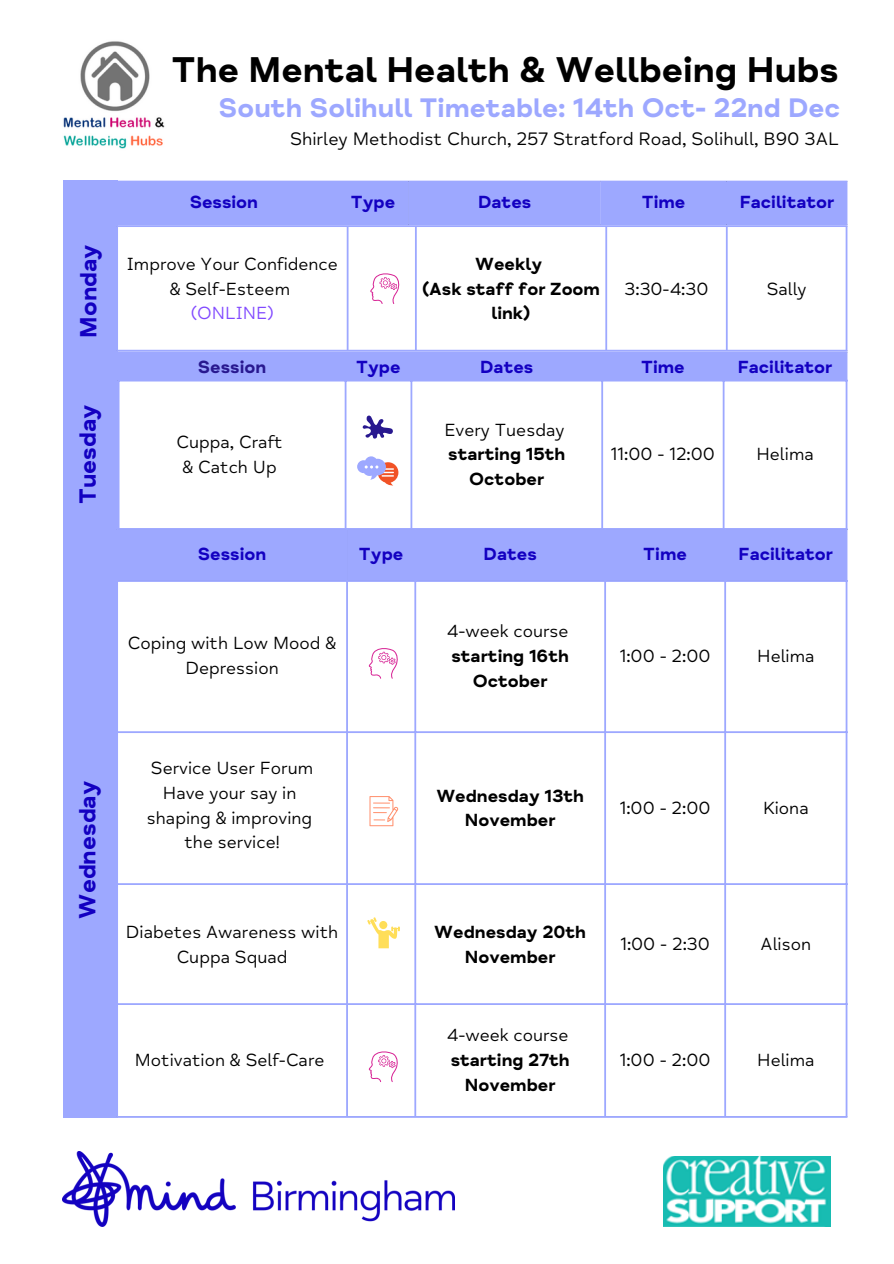
<style>
.page{position:relative;width:894px;height:1264px;background:#fff}
.page>*{position:absolute;margin:0;border:0;box-sizing:border-box;transform-origin:0 0}
.t1{font:700 36.6px "Mind Meridian";color:#000}
.t2{font:700 27.45px "Mind Meridian";color:#9da8ff}
.t3{font:700 24px "Mind Meridian";color:#1300c1}
.t4{font:18.45px "Mind Meridian";color:#000}
.t5{font:18px/24.8px "Mind Meridian";color:#000;text-align:center}
.t6{font:700 18px/24.8px "Mind Meridian";color:#000;text-align:center}
.t7{font:700 18px "Mind Meridian";color:#1300c1}
.t8{font:18px "Mind Meridian";color:#8149ff}
.t9{font:700 18px "Mind Meridian";color:#28188f}
</style>
<div class="page">
<div style="left:63px;top:362px;width:55px;height:755px;background:#9da8ff"></div>
<div style="left:119px;top:353px;width:726px;height:27px;background:#9da8ff"></div>
<hr style="left:118px;top:353px;width:1px;height:175px;background:#9da8ff">
<hr style="left:344px;top:353px;width:2px;height:175px;background:#9da8ff">
<hr style="left:410px;top:353px;width:2px;height:175px;background:#9da8ff">
<hr style="left:601px;top:353px;width:2px;height:175px;background:#9da8ff">
<hr style="left:722px;top:353px;width:2px;height:175px;background:#9da8ff">
<hr style="left:845px;top:353px;width:2px;height:175px;background:#9da8ff">
<hr style="left:118px;top:351px;width:729px;height:2px;background:#9da8ff">
<hr style="left:118px;top:380px;width:729px;height:1px;background:#9da8ff">
<img style="left:663px;top:1156px;width:167px;height:69px">
<img style="left:63px;top:1151px;width:391px;height:75px">
<div style="left:118px;top:182px;width:289px;height:41px;background:#9da8ff"></div>
<hr style="left:337px;top:182px;width:2px;height:41px;background:#9da8ff">
<hr style="left:407px;top:182px;width:2px;height:41px;background:#9da8ff">
<hr style="left:109px;top:181px;width:300px;height:1px;background:#9da8ff">
<hr style="left:109px;top:223px;width:300px;height:2px;background:#9da8ff">
<div style="left:409px;top:181px;width:191px;height:43px;background:#9da8ff"></div>
<hr style="left:409px;top:223px;width:191px;height:2px;background:#9da8ff">
<div style="left:600px;top:181px;width:126px;height:43px;background:#9da8ff"></div>
<hr style="left:600px;top:223px;width:126px;height:2px;background:#9da8ff">
<div style="left:727px;top:181px;width:119px;height:43px;background:#9da8ff"></div>
<hr style="left:726px;top:182px;width:2px;height:41px;background:#9da8ff">
<hr style="left:845px;top:182px;width:2px;height:41px;background:#9da8ff">
<hr style="left:726px;top:181px;width:121px;height:1px;background:#9da8ff">
<hr style="left:726px;top:223px;width:121px;height:2px;background:#9da8ff">
<div style="left:63px;top:181px;width:55px;height:184px;background:#9da8ff"></div>
<hr style="left:346px;top:227px;width:2px;height:123px;background:#9da8ff">
<hr style="left:415px;top:227px;width:1px;height:123px;background:#9da8ff">
<hr style="left:605px;top:227px;width:2px;height:123px;background:#9da8ff">
<hr style="left:725px;top:227px;width:2px;height:123px;background:#9da8ff">
<hr style="left:845px;top:227px;width:2px;height:123px;background:#9da8ff">
<hr style="left:116px;top:225px;width:731px;height:2px;background:#9da8ff">
<hr style="left:116px;top:350px;width:731px;height:1px;background:#9da8ff">
<svg style="left:370px;top:273px;width:29px;height:31px"></svg>
<div style="left:118px;top:530px;width:727px;height:50px;background:#9da8ff"></div>
<hr style="left:346px;top:530px;width:2px;height:585px;background:#9da8ff">
<hr style="left:414px;top:530px;width:2px;height:585px;background:#9da8ff">
<hr style="left:604px;top:530px;width:2px;height:585px;background:#9da8ff">
<hr style="left:724px;top:530px;width:1px;height:585px;background:#9da8ff">
<hr style="left:845px;top:530px;width:2px;height:585px;background:#9da8ff">
<hr style="left:116px;top:528px;width:731px;height:2px;background:#9da8ff">
<hr style="left:116px;top:580px;width:731px;height:2px;background:#9da8ff">
<hr style="left:116px;top:731px;width:731px;height:2px;background:#9da8ff">
<hr style="left:116px;top:883px;width:731px;height:2px;background:#9da8ff">
<hr style="left:116px;top:1003px;width:731px;height:1px;background:#9da8ff">
<hr style="left:116px;top:1115px;width:731px;height:2px;background:#9da8ff">
<svg style="left:368px;top:648px;width:30px;height:30px"></svg>
<svg style="left:369px;top:796px;width:29px;height:30px"></svg>
<svg style="left:368px;top:1051px;width:30px;height:31px"></svg>
<svg style="left:362px;top:415px;width:31px;height:24px"></svg>
<svg style="left:357px;top:456px;width:41px;height:29px"></svg>
<img style="left:63px;top:41px;width:102px;height:108px">
<svg style="left:367px;top:917px;width:33px;height:31px"></svg>
<p class="t3" style="left:74px;top:337px;width:95px;rotate:-90deg">Monday</p>
<p class="t3" style="left:73px;top:504px;width:102px;rotate:-90deg">Tuesday</p>
<p class="t1" style="left:171px;top:47px;width:668px">The Mental Health &amp; Wellbeing Hubs</p>
<p class="t2" style="left:218px;top:91px;width:623px">South Solihull Timetable: 14th Oct- 22nd Dec</p>
<p class="t4" style="left:290px;top:128px;width:550px">Shirley Methodist Church, 257 Stratford Road, Solihull, B90 3AL</p>
<p class="t7" style="left:190px;top:191px;width:70px">Session</p>
<p class="t7" style="left:351px;top:191px;width:46px">Type</p>
<p class="t7" style="left:478px;top:191px;width:55px">Dates</p>
<p class="t7" style="left:641px;top:191px;width:45px">Time</p>
<p class="t7" style="left:739px;top:191px;width:96px">Facilitator</p>
<p class="t5" style="left:127px;top:252px;width:212px">Improve Your Confidence &amp; Self-Esteem</p>
<p class="t8" style="left:191px;top:302px;width:84px">(ONLINE)</p>
<p class="t6" style="left:475px;top:252px;width:68px">Weekly</p>
<p class="t6" style="left:422px;top:276px;width:179px">(Ask staff for Zoom link)</p>
<p class="t5" style="left:624px;top:276px;width:85px">3:30-4:30</p>
<p class="t5" style="left:766px;top:276px;width:41px">Sally</p>
<p class="t9" style="left:198px;top:356px;width:70px">Session</p>
<h1 class="t7" style="left:356px;top:356px;width:46px">Type</h1>
<h2 class="t7" style="left:480px;top:356px;width:55px">Dates</h2>
<p class="t7" style="left:641px;top:356px;width:45px">Time</p>
<h3 class="t7" style="left:737px;top:356px;width:96px">Facilitator</h3>
<p class="t5" style="left:176px;top:430px;width:108px">Cuppa, Craft</p>
<p class="t5" style="left:182px;top:454px;width:96px">&amp; Catch Up</p>
<p class="t5" style="left:444px;top:417px;width:121px">Every Tuesday</p>
<p class="t6" style="left:448px;top:442px;width:119px">starting 15th<br>October</p>
<p class="t5" style="left:610px;top:442px;width:106px">11:00 - 12:00</p>
<p class="t5" style="left:756px;top:442px;width:59px">Helima</p>
<p class="t7" style="left:198px;top:543px;width:70px">Session</p>
<p class="t7" style="left:359px;top:543px;width:46px">Type</p>
<p class="t7" style="left:483px;top:543px;width:55px">Dates</p>
<p class="t7" style="left:643px;top:543px;width:45px">Time</p>
<h3 class="t7" style="left:738px;top:543px;width:96px">Facilitator</h3>
<h3 class="t5" style="left:128px;top:631px;width:210px">Coping with Low Mood &amp;<br>Depression</h3>
<p class="t5" style="left:446px;top:619px;width:123px">4-week course</p>
<p class="t6" style="left:451px;top:643px;width:119px">starting 16th<br>October</p>
<p class="t5" style="left:619px;top:643px;width:92px">1:00 - 2:00</p>
<p class="t5" style="left:757px;top:643px;width:59px">Helima</p>
<p class="t3" style="left:73px;top:918px;width:140px;rotate:-90deg">Wednesday</p>
<p class="t5" style="left:151px;top:756px;width:164px">Service User Forum</p>
<p class="t5" style="left:163px;top:780px;width:135px">Have your say in</p>
<p class="t5" style="left:147px;top:805px;width:167px">shaping &amp; improving</p>
<p class="t5" style="left:184px;top:830px;width:97px">the service!</p>
<p class="t6" style="left:436px;top:783px;width:149px">Wednesday 13th<br>November</p>
<p class="t5" style="left:126px;top:919px;width:214px">Diabetes Awareness with<br>Cuppa Squad</p>
<p class="t6" style="left:434px;top:919px;width:153px">Wednesday 20th<br>November</p>
<p class="t5" style="left:619px;top:796px;width:92px">1:00 - 2:00</p>
<p class="t5" style="left:762px;top:796px;width:47px">Kiona</p>
<p class="t5" style="left:620px;top:932px;width:91px">1:00 - 2:30</p>
<p class="t5" style="left:760px;top:932px;width:52px">Alison</p>
<p class="t5" style="left:135px;top:1047px;width:191px">Motivation &amp; Self-Care</p>
<p class="t5" style="left:446px;top:1022px;width:123px">4-week course</p>
<p class="t6" style="left:450px;top:1047px;width:120px">starting 27th<br>November</p>
<p class="t5" style="left:619px;top:1047px;width:92px">1:00 - 2:00</p>
<p class="t5" style="left:757px;top:1047px;width:59px">Helima</p>
</div>
